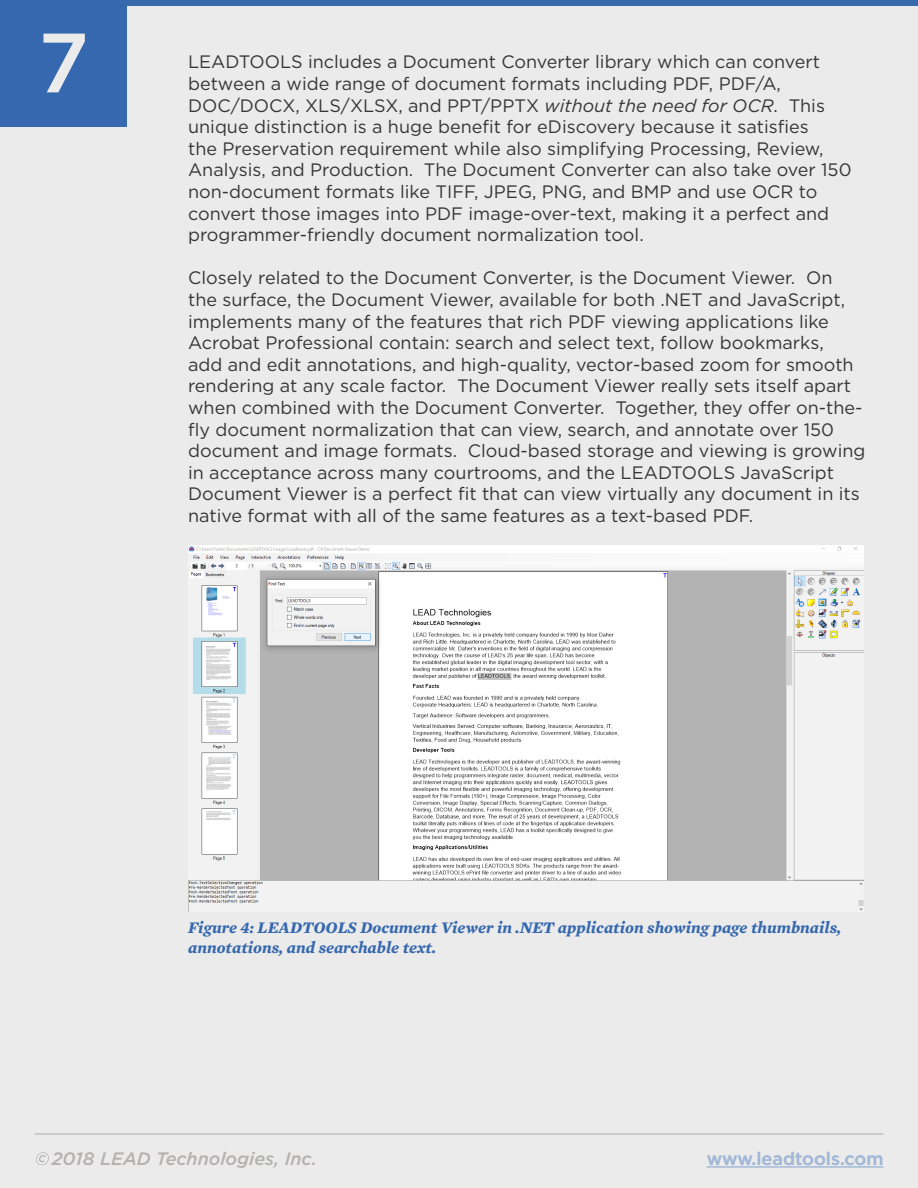
<style>
.page{position:relative;width:918px;height:1188px;background:#ebebeb}
.page>*{position:absolute;margin:0;border:0;box-sizing:border-box;transform-origin:0 0}
.t1{font:500 84px "Gotham";color:#ebebeb}
.t2{font:18px/21.6px "Gotham";color:#363636}
.t3{font:italic 500 18px "Gotham";color:#b4b1b0}
.t4{font:500 18px "Gotham";color:#a3b9d7}
.t5{font:italic 700 16.5px/19.8px "Mercury Text G1";color:#3568ae}
.s1{font-style:italic}
</style>
<div class="page">
<img style="left:188px;top:545px;width:676px;height:366px">
<div style="left:0;top:0;width:127px;height:127px;background:#3568ae"></div>
<div style="left:121px;top:0;width:797px;height:5px;background:#3869ad"></div>
<hr style="left:707px;top:1166px;width:176px;height:1px;background:#a3b9d7">
<svg style="left:36px;top:1152px;width:13px;height:13px"></svg>
<hr style="left:35px;top:1133px;width:848px;height:2px;background:#b5b5b5">
<p class="t1" style="left:38px;top:8px;width:53px">7</p>
<p class="t2" style="left:188px;top:51px;width:665px">LEADTOOLS includes a Document Converter library which can convert between a wide range of document formats including PDF, PDF/A, DOC/DOCX, XLS/XLSX, and PPT/PPTX <span class="s1">without the need for OCR</span>. This unique distinction is a huge benefit for eDiscovery because it satisfies<br>the Preservation requirement while also simplifying Processing, Review, Analysis, and Production. The Document Converter can also take over 150 non-document formats like TIFF, JPEG, PNG, and BMP and use OCR to convert those images into PDF image-over-text, making it a perfect and programmer-friendly document normalization tool.</p>
<p class="t2" style="left:188px;top:267px;width:679px">Closely related to the Document Converter, is the Document Viewer. On the surface, the Document Viewer, available for both .NET and JavaScript, implements many of the features that rich PDF viewing applications like Acrobat Professional contain: search and select text, follow bookmarks,<br>add and edit annotations, and high-quality, vector-based zoom for smooth rendering at any scale factor. The Document Viewer really sets itself apart when combined with the Document Converter. Together, they offer on-the&shy;fly document normalization that can view, search, and annotate over 150 document and image formats. Cloud-based storage and viewing is growing in acceptance across many courtrooms, and the LEADTOOLS JavaScript Document Viewer is a perfect fit that can view virtually any document in its native format with all of the same features as a text-based PDF.</p>
<p class="t5" style="left:188px;top:918px;width:655px">Figure 4: LEADTOOLS Document Viewer in .NET application showing page thumbnails, annotations, and searchable text.</p>
<p class="t3" style="left:52px;top:1147px;width:267px">2018 LEAD Technologies, Inc.</p>
<p class="t4" style="left:707px;top:1147px;width:178px">www.leadtools.com</p>
</div>
